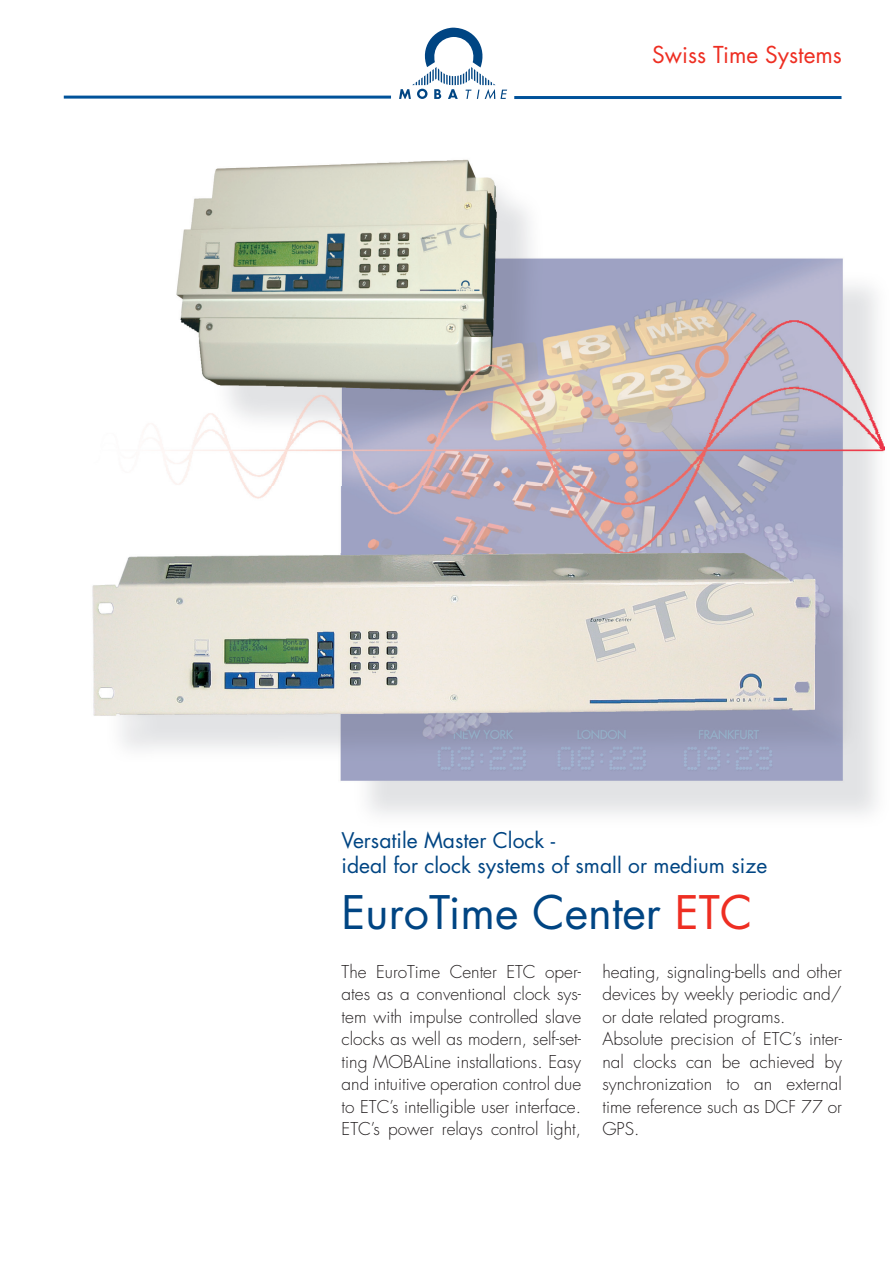
<style>
.page{position:relative;width:893px;height:1263px;background:#fff}
.page>*{position:absolute;margin:0;border:0;box-sizing:border-box;transform-origin:0 0}
.t1{font:45px "Futura Std";color:#004583}
.t2{font:22.65px "Futura";color:#ee2e22}
.t3{font:21px/25.2px "Futura Std";color:#004583}
.t4{font:300 17.25px/22.5px "Futura Std";color:#231f20;text-align:justify}
.s1{color:#ee2e22}
</style>
<div class="page">
<svg style="left:399px;top:28px;width:108px;height:71px"></svg>
<hr style="left:64px;top:96px;width:327px;height:3px;background:#01529a">
<hr style="left:514px;top:96px;width:327px;height:3px;background:#01529a">
<img style="left:92px;top:159px;width:793px;height:655px">
<img style="left:92px;top:321px;width:792px;height:231px">
<h2 class="t2" style="left:652px;top:39px;width:191px">Swiss Time Systems</h2>
<p class="t3" style="left:342px;top:828px;width:427px">Versatile Master Clock -<br>ideal for clock systems of small or medium size</p>
<h1 class="t1" style="left:342px;top:884px;width:412px">EuroTime Center <span class="s1">ETC</span></h1>
<p class="t4" style="left:342px;top:961px;width:241px">The EuroTime Center ETC oper&shy;ates as a conventional clock sys&shy;tem with impulse controlled slave clocks as well as modern, self-set&shy;ting MOBALine installations. Easy and intuitive operation control due to ETC’s intelligible user interface.<br>ETC’s power relays control light,</p>
<p class="t4" style="left:602px;top:961px;width:241px;text-align:left">heating, signaling-bells and other devices by weekly periodic and/ or date related programs.<br>Absolute precision of ETC’s inter&shy;nal clocks can be achieved by synchronization to an external time reference such as DCF 77 or<br>GPS.</p>
</div>
